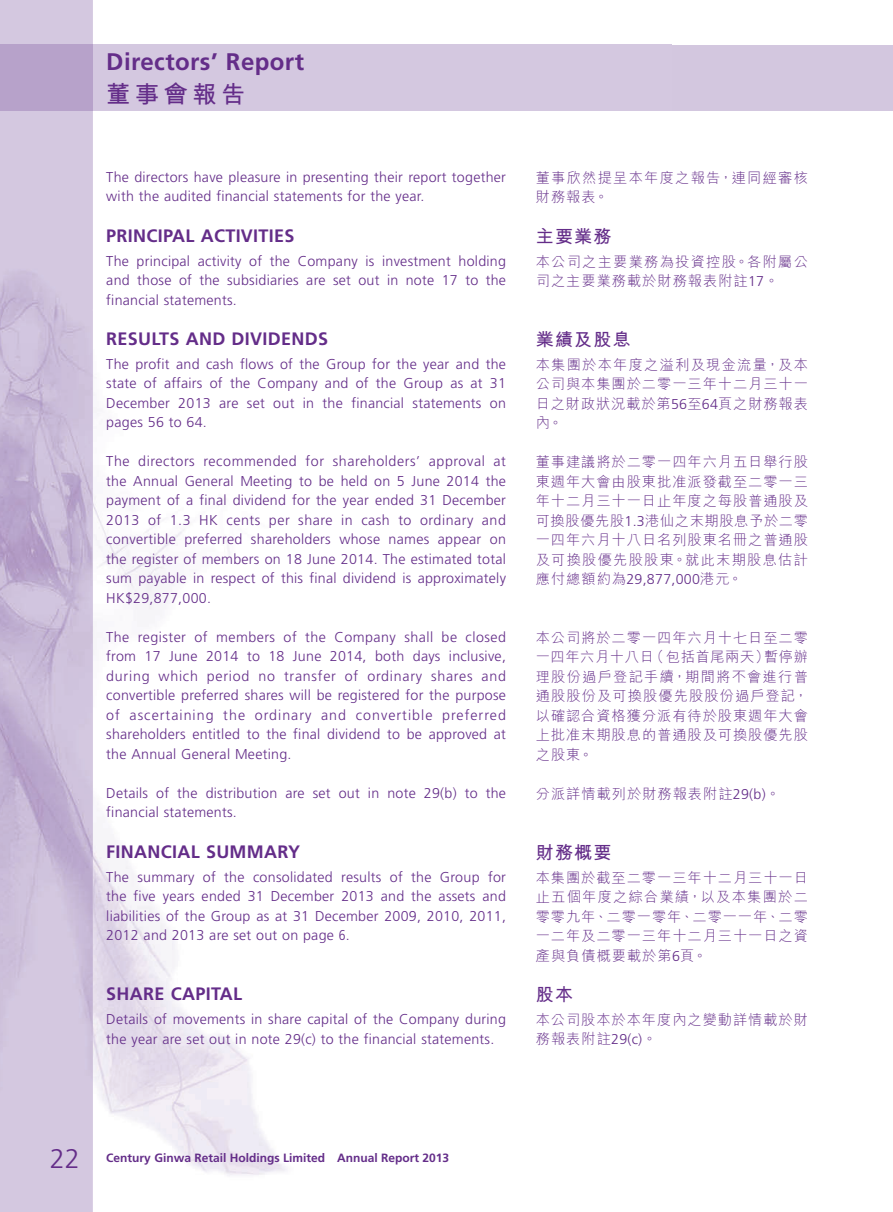
<style>
.page{position:relative;width:893px;height:1212px;background:#fff}
.page>*{position:absolute;margin:0;border:0;box-sizing:border-box;transform-origin:0 0}
.t1{font:300 27px "Frutiger LT Std";color:#642d89}
.t2{font:700 24px "Frutiger LT Std";letter-spacing:.02em;color:#642d89}
.t3{font:24px "M Hei HK Bold E Ten B5 H";letter-spacing:.2em;color:#642d89}
.t4{font:700 18px "Frutiger LT Std";letter-spacing:.02em;color:#642d89}
.t5{font:18px "M Hei HK Bold E Ten B5 H";letter-spacing:.07em;color:#642d89}
.t6{font:300 14.25px/19.5px "Frutiger LT Std";letter-spacing:.02em;color:#642d89;text-align:justify}
.t7{font:14.25px/19.5px "M Hei HK Light E Ten B5 H";letter-spacing:.065em;color:#642d89;text-align:justify}
.t8{font:14.25px/19.5px "M Hei HK Light E Ten B5 H";letter-spacing:.085em;color:#642d89}
.t9{font:700 12px "Frutiger LT Std";color:#642d89}
.s1{font-stretch:condensed}
.s2{font-family:"Frutiger LT Std";font-weight:300}
.s3{font-family:"M Hei HK Light E Ten B5 H";font-weight:400}
</style>
<div class="page">
<img style="left:0;top:0;width:672px;height:1212px">
<img style="left:90px;top:1171px;width:3px;height:41px">
<div style="left:672px;top:45px;width:221px;height:66px;background:#d3c7df"></div>
<img style="left:0;top:45px;width:672px;height:66px">
<h2 class="t2" style="left:106px;top:47px;width:199px">Directors’ Report</h2>
<h2 class="t3" style="left:106px;top:85px;width:140px">董事會報告</h2>
<p class="t6" style="left:106px;top:169px;width:401px">The directors have pleasure in presenting their report together with the audited financial statements for the year.</p>
<p class="t4" style="left:106px;top:225px;width:190px">PRINCIPAL ACTIVITIES</p>
<p class="t6" style="left:106px;top:253px;width:401px">The principal activity of the Company is investment holding and those of the subsidiaries are set out in note 17 to the financial statements.</p>
<p class="t4" style="left:106px;top:328px;width:223px">RESULTS AND DIVIDENDS</p>
<p class="t6" style="left:106px;top:356px;width:401px">The profit and cash flows of the Group for the year and the state of affairs of the Company and of the Group as at 31<br>December 2013 are set out in the financial statements on pages 56 to 64.</p>
<p class="t6" style="left:106px;top:453px;width:401px">The directors recommended for shareholders’ approval at the Annual General Meeting to be held on 5 June 2014 the payment of a final dividend for the year ended 31 December 2013 of 1.3 HK cents per share in cash to ordinary and convertible preferred shareholders whose names appear on the register of members on 18 June 2014. The estimated total sum payable in respect of this final dividend is approximately HK$29,877,000.</p>
<p class="t6" style="left:106px;top:629px;width:401px">The register of members of the Company shall be closed from 17 June 2014 to 18 June 2014, both days inclusive, during which period no transfer of ordinary shares and convertible preferred shares will be registered for the purpose of ascertaining the ordinary and convertible preferred shareholders entitled to the final dividend to be approved at the Annual General Meeting.</p>
<p class="t6" style="left:106px;top:785px;width:401px">Details of the distribution are set out in note 29(b) to the financial statements.</p>
<p class="t4" style="left:106px;top:841px;width:195px">FINANCIAL SUMMARY</p>
<p class="t6" style="left:106px;top:869px;width:401px">The summary of the consolidated results of the Group for the five years ended 31 December 2013 and the assets and liabilities of the Group as at 31 December 2009, 2010, 2011, 2012 and 2013 are set out on page <span class="s1">6</span>.</p>
<p class="t4" style="left:106px;top:983px;width:137px">SHARE CAPITAL</p>
<p class="t6" style="left:106px;top:1011px;width:401px">Details of movements in share capital of the Company during the year are set out in note 29(c) to the financial statements.</p>
<p class="t8" style="left:536px;top:170px;width:274px">董事欣然提呈本年度之報告，連同經審核財務報表。</p>
<p class="t5" style="left:536px;top:229px;width:77px">主要業務</p>
<p class="t8" style="left:536px;top:253px;width:274px">本公司之主要業務為投資控股。各附屬公司之主要業務載於財務報表附註<span class="s2">17</span>。</p>
<p class="t5" style="left:536px;top:333px;width:96px">業績及股息</p>
<p class="t7" style="left:536px;top:357px;width:274px">本集團於本年度之溢利及現金流量，及本公司與本集團於二零一三年十二月三十一日之財政狀況載於第<span class="s2">56</span>至<span class="s2">64</span>頁之財務報表內。</p>
<p class="t7" style="left:536px;top:454px;width:274px">董事建議將於二零一四年六月五日舉行股東週年大會由股東批准派發截至二零一三年十二月三十一日止年度之每股普通股及可換股優先股<span class="s2">1.3</span>港仙之末期股息予於二零一四年六月十八日名列股東名冊之普通股及可換股優先股股東。就此末期股息估計</p>
<p class="t6" style="left:536px;top:571px;width:208px"><span class="s3">應付總額約為</span>29,877,000<span class="s3">港元。</span></p>
<p class="t7" style="left:536px;top:630px;width:274px">本公司將於二零一四年六月十七日至二零一四年六月十八日（包括首尾兩天）暫停辦理股份過戶登記手續，期間將不會進行普通股股份及可換股優先股股份過戶登記，以確認合資格獲分派有待於股東週年大會上批准末期股息的普通股及可換股優先股之股東。</p>
<p class="t7" style="left:536px;top:786px;width:246px">分派詳情載列於財務報表附註<span class="s2">29(b)</span>。</p>
<p class="t5" style="left:536px;top:845px;width:77px">財務概要</p>
<p class="t7" style="left:536px;top:869px;width:274px">本集團於截至二零一三年十二月三十一日止五個年度之綜合業績，以及本集團於二零零九年、二零一零年、二零一一年、二零一二年及二零一三年十二月三十一日之資產與負債概要載於第<span class="s2">6</span>頁。</p>
<p class="t5" style="left:536px;top:988px;width:39px">股本</p>
<p class="t7" style="left:536px;top:1012px;width:274px">本公司股本於本年度內之變動詳情載於財務報表附註<span class="s2">29(c)</span>。</p>
<h1 class="t1" style="left:50px;top:1143px;width:32px">22</h1>
<p class="t9" style="left:106px;top:1151px;width:344px">Century Ginwa Retail Holdings Limited Annual Report 2013</p>
</div>
